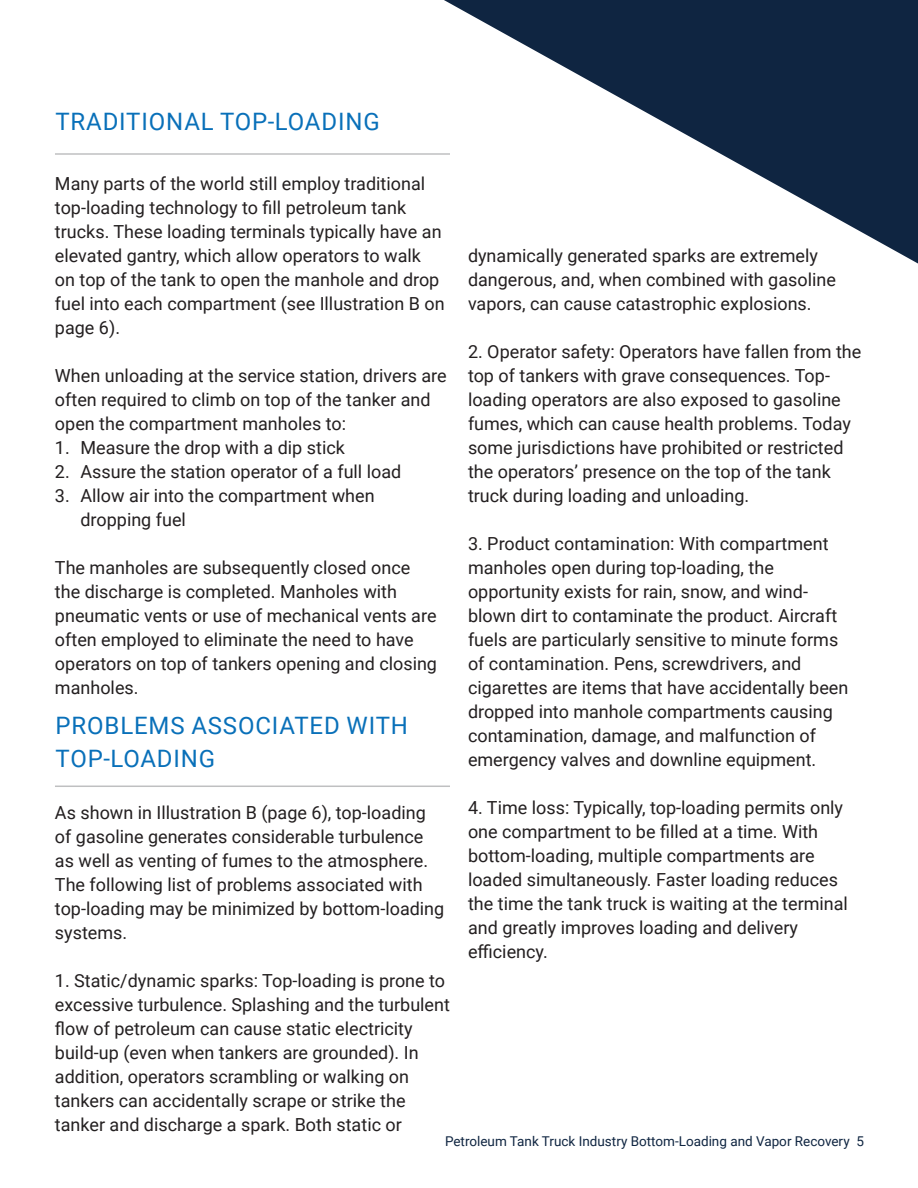
<style>
.page{position:relative;width:918px;height:1188px;background:#fff}
.page>*{position:absolute;margin:0;border:0;box-sizing:border-box;transform-origin:0 0}
.t1{font:24px/33px "Roboto";letter-spacing:.035em;color:#0970b9}
.t2{font:18px/24px "Roboto";color:#231f20}
.t3{font:13.5px "Roboto";color:#0f2541}
</style>
<div class="page">
<svg style="left:444px;top:0;width:474px;height:264px"></svg>
<hr style="left:55px;top:153px;width:395px;height:2px;background:#bfc0c1">
<hr style="left:55px;top:786px;width:395px;height:1px;background:#bfc0c1">
<p class="t1" style="left:55px;top:104px;width:326px">TRADITIONAL TOP-LOADING</p>
<p class="t2" style="left:55px;top:171px;width:391px">Many parts of the world still employ traditional top-loading technology to fill petroleum tank trucks. These loading terminals typically have an elevated gantry, which allow operators to walk on top of the tank to open the manhole and drop fuel into each compartment (see Illustration B on page 6).</p>
<p class="t2" style="left:55px;top:363px;width:393px">When unloading at the service station, drivers are often required to climb on top of the tanker and open the compartment manholes to:</p>
<p class="t2" style="left:55px;top:435px;width:291px">1. Measure the drop with a dip stick</p>
<p class="t2" style="left:55px;top:459px;width:348px">2. Assure the station operator of a full load</p>
<p class="t2" style="left:80px;top:483px;width:296px;text-indent:-26px">3. Allow air into the compartment when dropping fuel</p>
<p class="t2" style="left:55px;top:555px;width:384px">The manholes are subsequently closed once the discharge is completed. Manholes with pneumatic vents or use of mechanical vents are often employed to eliminate the need to have operators on top of tankers opening and closing manholes.</p>
<p class="t2" style="left:468px;top:243px;width:369px">dynamically generated sparks are extremely dangerous, and, when combined with gasoline vapors, can cause catastrophic explosions.</p>
<p class="t2" style="left:468px;top:339px;width:395px">2. Operator safety: Operators have fallen from the top of tankers with grave consequences. Top&shy;loading operators are also exposed to gasoline fumes, which can cause health problems. Today some jurisdictions have prohibited or restricted the operators’ presence on the top of the tank truck during loading and unloading.</p>
<p class="t2" style="left:468px;top:531px;width:382px">3. Product contamination: With compartment manholes open during top-loading, the opportunity exists for rain, snow, and wind&shy;blown dirt to contaminate the product. Aircraft fuels are particularly sensitive to minute forms of contamination. Pens, screwdrivers, and cigarettes are items that have accidentally been dropped into manhole compartments causing contamination, damage, and malfunction of emergency valves and downline equipment.</p>
<p class="t2" style="left:468px;top:795px;width:382px">4. Time loss: Typically, top-loading permits only one compartment to be filled at a time. With bottom-loading, multiple compartments are loaded simultaneously. Faster loading reduces the time the tank truck is waiting at the terminal and greatly improves loading and delivery efficiency.</p>
<p class="t1" style="left:56px;top:708px;width:354px">PROBLEMS ASSOCIATED WITH<br>TOP-LOADING</p>
<p class="t2" style="left:55px;top:799px;width:391px">As shown in Illustration B (page 6), top-loading of gasoline generates considerable turbulence as well as venting of fumes to the atmosphere.<br>The following list of problems associated with top-loading may be minimized by bottom-loading systems.</p>
<p class="t2" style="left:55px;top:967px;width:397px">1. Static/dynamic sparks: Top-loading is prone to excessive turbulence. Splashing and the turbulent flow of petroleum can cause static electricity build-up (even when tankers are grounded). In addition, operators scrambling or walking on tankers can accidentally scrape or strike the tanker and discharge a spark. Both static or</p>
<p class="t3" style="left:445px;top:1132px;width:420px">Petroleum Tank Truck Industry Bottom-Loading and Vapor Recovery 5</p>
</div>
